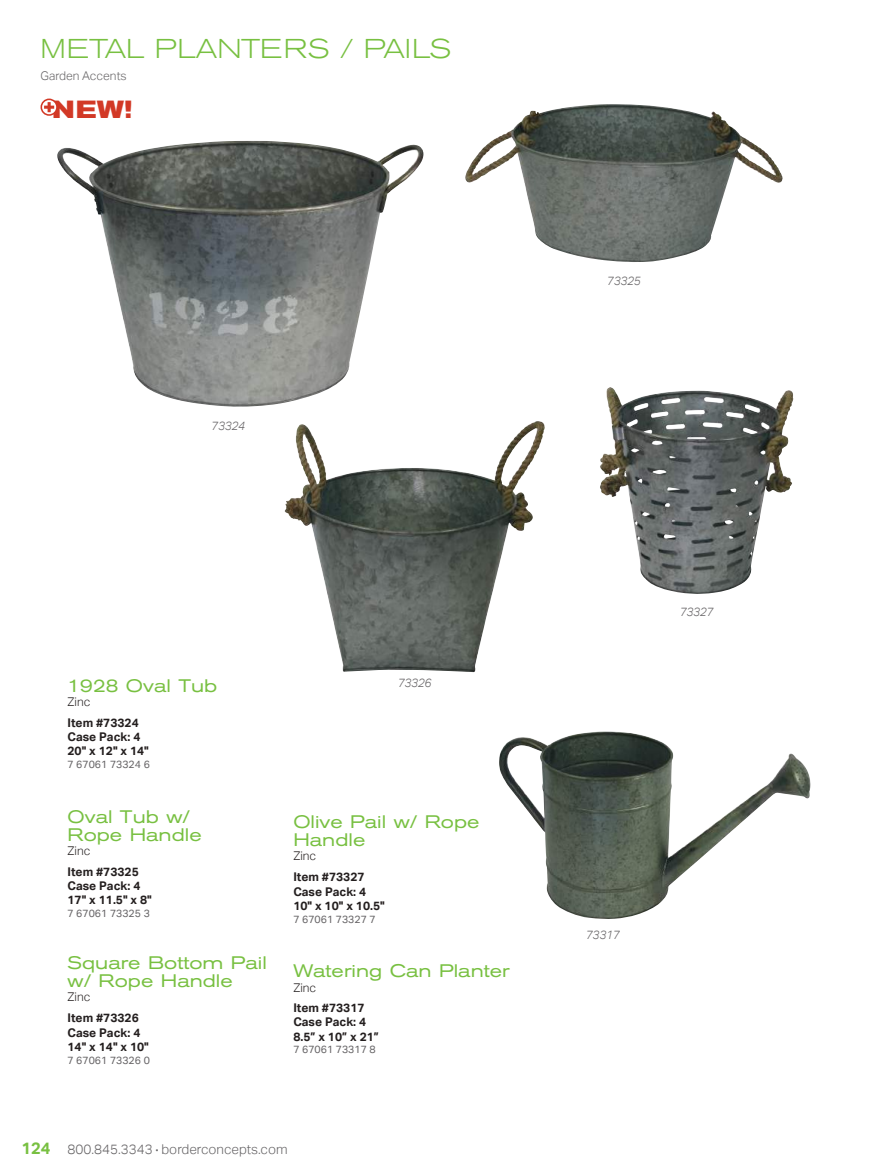
<style>
.page{position:relative;width:878px;height:1175px;background:#fff}
.page>*{position:absolute;margin:0;border:0;box-sizing:border-box;transform-origin:0 0}
.t1{font:300 expanded 27px "Akzidenz Grotesk BE";color:#78c041}
.t2{font:700 expanded 24.6px "Akzidenz Grotesk BE";color:#d23926}
.t3{font:expanded 18px/18px "Akzidenz Grotesk BE";color:#78c041}
.t4{font:300 13.5px "Aktiv Grotesk";color:#656365}
.t5{font:700 12px/14.4px "Aktiv Grotesk";color:#241f1f}
.t6{font:italic 300 12px "Aktiv Grotesk";letter-spacing:-.02em;color:#656365}
.t7{font:300 12px "Aktiv Grotesk";color:#241f1f}
.t8{font:300 12px "Aktiv Grotesk";color:#656365}
.t9{font:10.5px "Aktiv Grotesk";color:#656365}
.s1{font-weight:700;font-size:16.5px;color:#78c041}
.s2{font-size:7.5px}
</style>
<div class="page">
<svg style="left:41px;top:99px;width:16px;height:16px"></svg>
<div style="left:41px;top:99px;width:17px;height:17px;border:2px solid #d23926;border-radius:50%"></div>
<svg style="left:44px;top:102px;width:10px;height:10px"></svg>
<img style="left:57px;top:141px;width:367px;height:266px">
<img style="left:465px;top:104px;width:317px;height:158px">
<img style="left:284px;top:421px;width:261px;height:251px">
<img style="left:600px;top:387px;width:193px;height:207px">
<img style="left:499px;top:731px;width:311px;height:188px">
<h1 class="t1" style="left:40px;top:33px;width:412px">METAL PLANTERS / PAILS</h1>
<p class="t8" style="left:40px;top:69px;width:88px">Garden Accents</p>
<h2 class="t2" style="left:52px;top:95px;width:82px">NEW!</h2>
<p class="t6" style="left:211px;top:418px;width:35px">73324</p>
<h3 class="t3" style="left:68px;top:676px;width:151px">1928 Oval Tub</h3>
<p class="t7" style="left:68px;top:695px;width:24px">Zinc</p>
<p class="t5" style="left:68px;top:715px;width:83px">Item #73324<br>Case Pack: 4<br>20" x 12" x 14"</p>
<p class="t9" style="left:68px;top:758px;width:84px">7 67061 73324 6</p>
<h3 class="t3" style="left:68px;top:808px;width:136px">Oval Tub w/<br>Rope Handle</h3>
<p class="t7" style="left:68px;top:844px;width:24px">Zinc</p>
<p class="t5" style="left:68px;top:864px;width:86px">Item #73325<br>Case Pack: 4<br>17" x 11.5" x 8"</p>
<p class="t9" style="left:68px;top:907px;width:84px">7 67061 73325 3</p>
<h3 class="t3" style="left:68px;top:953px;width:201px">Square Bottom Pail w/ Rope Handle</h3>
<p class="t7" style="left:68px;top:990px;width:24px">Zinc</p>
<p class="t5" style="left:68px;top:1010px;width:83px">Item #73326<br>Case Pack: 4<br>14" x 14" x 10"</p>
<p class="t9" style="left:68px;top:1053px;width:84px">7 67061 73326 0</p>
<p class="t6" style="left:397px;top:675px;width:35px">73326</p>
<h3 class="t3" style="left:293px;top:812px;width:188px">Olive Pail w/ Rope<br>Handle</h3>
<p class="t7" style="left:293px;top:849px;width:24px">Zinc</p>
<p class="t5" style="left:293px;top:870px;width:93px">Item #73327<br>Case Pack: 4<br>10" x 10" x 10.5"</p>
<p class="t9" style="left:293px;top:912px;width:84px">7 67061 73327 7</p>
<h3 class="t3" style="left:293px;top:962px;width:218px">Watering Can Planter</h3>
<p class="t7" style="left:293px;top:980px;width:24px">Zinc</p>
<p class="t5" style="left:293px;top:1000px;width:87px">Item #73317<br>Case Pack: 4<br>8.5” x 10” x 21”</p>
<p class="t9" style="left:293px;top:1043px;width:84px">7 67061 73317 8</p>
<p class="t4" style="left:21px;top:1141px;width:268px"><span class="s1">124</span> 800.845.3343 <span class="s2">•</span> borderconcepts.com</p>
<p class="t6" style="left:607px;top:273px;width:35px">73325</p>
<p class="t6" style="left:679px;top:605px;width:35px">73327</p>
<p class="t6" style="left:586px;top:928px;width:35px">73317</p>
</div>
